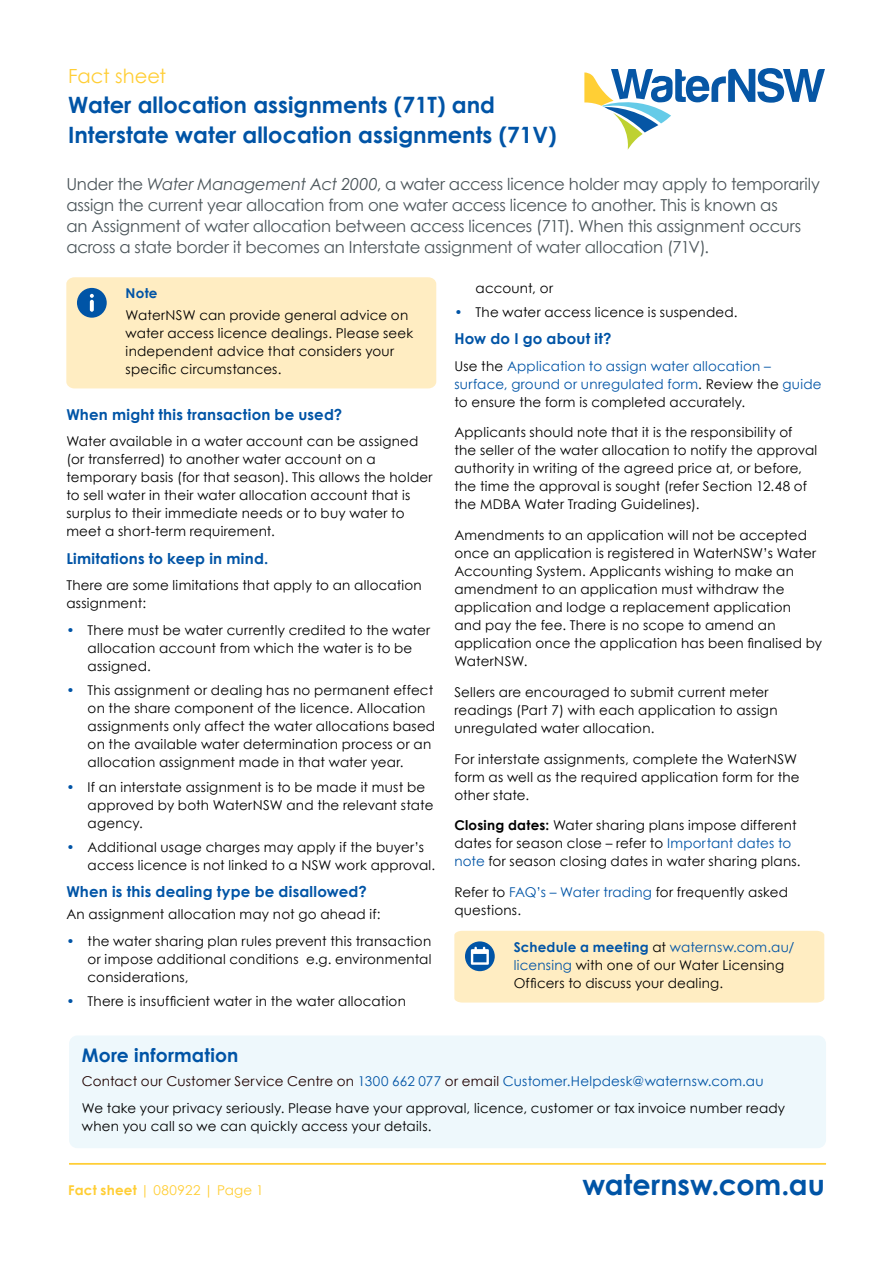
<style>
.page{position:relative;width:893px;height:1263px;background:#fff}
.page>*{position:absolute;margin:0;border:0;box-sizing:border-box;transform-origin:0 0}
.t1{font:700 28.5px "Century Gothic";color:#0054a6}
.t2{font:700 22.5px/30px "Century Gothic";color:#0054a6}
.t3{font:19.5px "Century Gothic";color:#ffce35}
.t4{font:700 18.75px "Century Gothic";letter-spacing:.01em;color:#0054a6}
.t5{font:16.5px/21.1px "Century Gothic";letter-spacing:-.015em;color:#4b555a}
.t6{font:700 15px "Century Gothic";letter-spacing:.015em;color:#0054a6}
.t7{font:13.5px/18px "Century Gothic";letter-spacing:.015em;color:#000}
.t8{font:13.5px/18px "Century Gothic";letter-spacing:.015em;color:#0054a6}
.t9{font:13.5px "Century Gothic";letter-spacing:.025em;color:#ffce35}
.t10{font:700 13.5px "Century Gothic";color:#0054a6}
.s1{font-style:italic}
.s2{color:#0054a6}
.s3{color:#000}
.s4{font-weight:700}
.s5{font-weight:700;color:#0054a6}
.s6{color:#200200}
.s7{color:#200000}
</style>
<div class="page">
<svg style="left:584px;top:68px;width:241px;height:82px"></svg>
<div style="left:66px;top:277px;width:370px;height:111px;background:#ffedc2"></div>
<div style="left:454px;top:931px;width:370px;height:71px;background:#ffedc2"></div>
<hr style="left:69px;top:1163px;width:757px;height:1px;background:#ffce35">
<div style="left:69px;top:1035px;width:757px;height:113px;background:#eef8fc;border-radius:8px"></div>
<h3 class="t3" style="left:68px;top:62px;width:100px">Fact sheet</h3>
<h2 class="t2" style="left:68px;top:88px;width:490px">Water allocation assignments (71T) and<br>Interstate water allocation assignments (71V)</h2>
<p class="t5" style="left:66px;top:173px;width:755px">Under the <span class="s1">Water Management Act 2000</span>, a water access licence holder may apply to temporarily assign the current year allocation from one water access licence to another. This is known as<br>an Assignment of water allocation between access licences (71T). When this assignment occurs across a state border it becomes an Interstate assignment of water allocation (71V).</p>
<p class="t10" style="left:126px;top:283px;width:33px">Note</p>
<p class="t7" style="left:126px;top:306px;width:289px">WaterNSW can provide general advice on water access licence dealings. Please seek independent advice that considers your specific circumstances.</p>
<p class="t6" style="left:66px;top:403px;width:277px">When might this transaction be used?</p>
<p class="t7" style="left:66px;top:432px;width:368px">Water available in a water account can be assigned (or transferred) to another water account on a temporary basis (for that season). This allows the holder to sell water in their water allocation account that is surplus to their immediate needs or to buy water to meet a short-term requirement.</p>
<p class="t6" style="left:66px;top:547px;width:203px">Limitations to keep in mind.</p>
<p class="t7" style="left:66px;top:576px;width:357px">There are some limitations that apply to an allocation assignment:</p>
<p class="t7" style="left:88px;top:621px;width:344px;text-indent:-21px"><span class="s2">•</span> There must be water currently credited to the water allocation account from which the water is to be assigned.</p>
<p class="t7" style="left:88px;top:681px;width:349px;text-indent:-21px"><span class="s2">•</span> This assignment or dealing has no permanent effect on the share component of the licence. Allocation assignments only affect the water allocations based on the available water determination process or an allocation assignment made in that water year.</p>
<p class="t7" style="left:88px;top:777px;width:347px;text-indent:-21px"><span class="s2">•</span> If an interstate assignment is to be made it must be approved by both WaterNSW and the relevant state agency.</p>
<p class="t7" style="left:88px;top:838px;width:349px;text-indent:-21px"><span class="s2">•</span> Additional usage charges may apply if the buyer’s access licence is not linked to a NSW work approval.</p>
<p class="t6" style="left:66px;top:880px;width:302px">When is this dealing type be disallowed?</p>
<p class="t7" style="left:66px;top:905px;width:316px">An assignment allocation may not go ahead if:</p>
<p class="t7" style="left:88px;top:932px;width:345px;text-align:justify;text-indent:-21px"><span class="s2">•</span> the water sharing plan rules prevent this transaction or impose additional conditions e.g. environmental considerations,</p>
<p class="t7" style="left:66px;top:992px;width:341px"><span class="s2">•</span> There is insufficient water in the water allocation</p>
<p class="t7" style="left:476px;top:278px;width:79px">account, or</p>
<p class="t7" style="left:454px;top:303px;width:285px"><span class="s2">•</span> The water access licence is suspended.</p>
<p class="t6" style="left:454px;top:327px;width:159px">How do I go about it?</p>
<p class="t8" style="left:454px;top:357px;width:369px"><span class="s3">Use the</span> Application to assign water allocation – surface, ground or unregulated form<span class="s3">. Review the</span> guide <span class="s3">to ensure the form is completed accurately.</span></p>
<p class="t7" style="left:454px;top:423px;width:364px">Applicants should note that it is the responsibility of the seller of the water allocation to notify the approval authority in writing of the agreed price at, or before, the time the approval is sought (refer Section 12.48 of the MDBA Water Trading Guidelines).</p>
<p class="t7" style="left:454px;top:526px;width:369px">Amendments to an application will not be accepted once an application is registered in WaterNSW’s Water Accounting System. Applicants wishing to make an amendment to an application must withdraw the application and lodge a replacement application<br>and pay the fee. There is no scope to amend an application once the application has been finalised by WaterNSW.</p>
<p class="t7" style="left:454px;top:683px;width:325px">Sellers are encouraged to submit current meter readings (Part 7) with each application to assign unregulated water allocation.</p>
<p class="t7" style="left:454px;top:750px;width:347px">For interstate assignments, complete the WaterNSW form as well as the required application form for the other state.</p>
<p class="t7" style="left:454px;top:816px;width:348px"><span class="s4">Closing dates:</span> Water sharing plans impose different dates for season close – refer to <span class="s2">Important dates to note</span> for season closing dates in water sharing plans.</p>
<p class="t7" style="left:454px;top:883px;width:335px">Refer to <span class="s2">FAQ’s – Water trading</span> for frequently asked questions.</p>
<p class="t7" style="left:514px;top:937px;width:282px"><span class="s5">Schedule a meeting</span> at <span class="s2">waternsw.com.au/ licensing</span> with one of our Water Licensing<br>Officers to discuss your dealing.</p>
<h3 class="t4" style="left:82px;top:1041px;width:158px">More information</h3>
<p class="t7" style="left:82px;top:1068px;width:705px;line-height:26.5px"><span class="s6">Contact our Customer Service Centre on</span> <span class="s2">1300 662 077</span> <span class="s7">or email</span> <span class="s2">Customer.Helpdesk@waternsw.com.au<br></span>We take your privacy seriously. Please have your approval, licence, customer or tax invoice number ready</p>
<p class="t7" style="left:82px;top:1116px;width:351px">when you call so we can quickly access your details.</p>
<p class="t9" style="left:68px;top:1180px;width:197px"><span class="s4">Fact sheet</span> | 080922 | Page 1</p>
<h1 class="t1" style="left:583px;top:1163px;width:244px">waternsw.com.au</h1>
</div>
